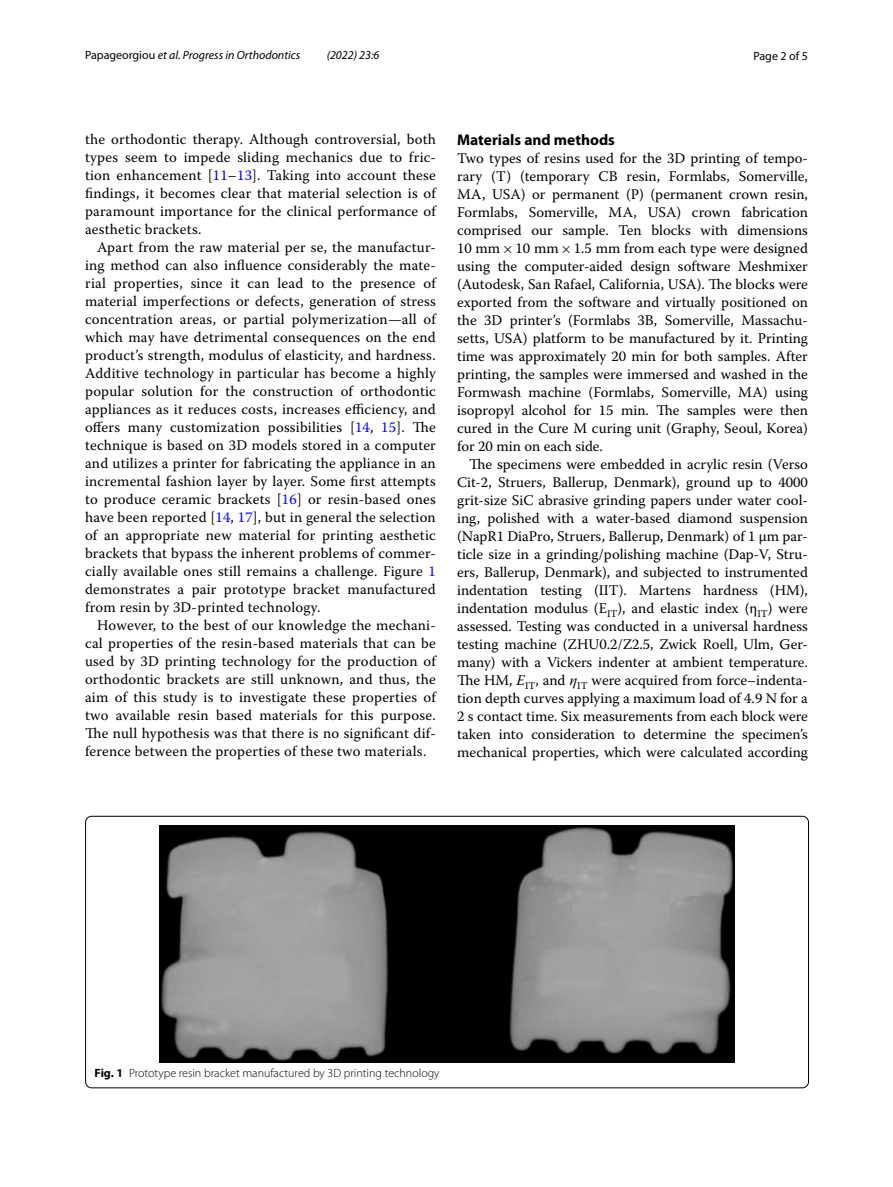
<style>
.page{position:relative;width:893px;height:1187px;background:#fff}
.page>*{position:absolute;margin:0;border:0;box-sizing:border-box;transform-origin:0 0}
.t1{font:700 15.45px "Myriad Pro";color:#000}
.t2{font:14.7px/18px "Warnock Pro";letter-spacing:.01em;color:#000;text-align:justify}
.t3{font:300 12px "Myriad Pro";color:#000}
.t4{font:italic 12px "Myriad Pro";color:#000}
.t5{font:12px "Myriad Pro";color:#000}
.s1{font-style:normal}
.s2{color:#00f}
.s3{font-family:"MTSY"}
.s4{font-style:italic}
.s5{font-weight:700}
</style>
<div class="page">
<img style="left:160px;top:825px;width:574px;height:237px">
<div style="left:85px;top:816px;width:724px;height:271px;border:1px solid #000;border-radius:6px"></div>
<p class="t4" style="left:85px;top:48px;width:217px"><span class="s1">Papageorgiou</span> et al. Progress in Orthodontics</p>
<p class="t4" style="left:327px;top:48px;width:54px">(2022) 23:6</p>
<p class="t5" style="left:753px;top:48px;width:56px">Page 2 of 5</p>
<p class="t2" style="left:85px;top:130px;width:352px">the orthodontic therapy. Although controversial, both types seem to impede sliding mechanics due to fric&shy;tion enhancement [<span class="s2">11</span>–<span class="s2">13</span>]. Taking into account these findings, it becomes clear that material selection is of paramount importance for the clinical performance of aesthetic brackets.</p>
<p class="t2" style="left:85px;top:238px;width:352px;text-indent:12px">Apart from the raw material per se, the manufactur&shy;ing method can also influence considerably the mate&shy;rial properties, since it can lead to the presence of material imperfections or defects, generation of stress concentration areas, or partial polymerization—all of which may have detrimental consequences on the end product’s strength, modulus of elasticity, and hardness.<br>Additive technology in particular has become a highly popular solution for the construction of orthodontic appliances as it reduces costs, increases efficiency, and offers many customization possibilities [<span class="s2">14</span>, <span class="s2">15</span>]. The technique is based on 3D models stored in a computer and utilizes a printer for fabricating the appliance in an incremental fashion layer by layer. Some first attempts to produce ceramic brackets [<span class="s2">16</span>] or resin-based ones have been reported [<span class="s2">14</span>, <span class="s2">17</span>], but in general the selection of an appropriate new material for printing aesthetic brackets that bypass the inherent problems of commer&shy;cially available ones still remains a challenge. Figure <span class="s2">1 </span>demonstrates a pair prototype bracket manufactured from resin by 3D-printed technology.</p>
<p class="t2" style="left:85px;top:616px;width:352px;text-indent:12px">However, to the best of our knowledge the mechani&shy;cal properties of the resin-based materials that can be used by 3D printing technology for the production of orthodontic brackets are still unknown, and thus, the aim of this study is to investigate these properties of two available resin based materials for this purpose.<br>The null hypothesis was that there is no significant dif&shy;ference between the properties of these two materials.</p>
<p class="t1" style="left:457px;top:129px;width:159px">Materials and methods</p>
<p class="t2" style="left:457px;top:148px;width:352px">Two types of resins used for the 3D printing of tempo&shy;rary (T) (temporary CB resin, Formlabs, Somerville, MA, USA) or permanent (P) (permanent crown resin, Formlabs, Somerville, MA, USA) crown fabrication comprised our sample. Ten blocks with dimensions 10 mm<span class="s3">×</span>10 mm<span class="s3">×</span>1.5 mm from each type were designed using the computer-aided design software Meshmixer (Autodesk, San Rafael, California, USA). The blocks were exported from the software and virtually positioned on the 3D printer’s (Formlabs 3B, Somerville, Massachu&shy;setts, USA) platform to be manufactured by it. Printing time was approximately 20 min for both samples. After printing, the samples were immersed and washed in the Formwash machine (Formlabs, Somerville, MA) using isopropyl alcohol for 15 min. The samples were then cured in the Cure M curing unit (Graphy, Seoul, Korea) for 20 min on each side.</p>
<p class="t2" style="left:457px;top:454px;width:352px;text-indent:12px">The specimens were embedded in acrylic resin (Verso Cit-2, Struers, Ballerup, Denmark), ground up to 4000 grit-size SiC abrasive grinding papers under water cool&shy;ing, polished with a water-based diamond suspension (NapR1 DiaPro, Struers, Ballerup, Denmark) of 1 µm par&shy;ticle size in a grinding/polishing machine (Dap-V, Stru&shy;ers, Ballerup, Denmark), and subjected to instrumented indentation testing (IIT). Martens hardness (HM), indentation modulus (E<sub>IT</sub>), and elastic index (η<sub>IT</sub>) were assessed. Testing was conducted in a universal hardness testing machine (ZHU0.2/Z2.5, Zwick Roell, Ulm, Ger&shy;many) with a Vickers indenter at ambient temperature.<br>The HM, <span class="s4">E</span><sub>IT</sub>, and <span class="s4">η</span><sub>IT</sub> were acquired from force–indenta&shy;tion depth curves applying a maximum load of 4.9 N for a 2 s contact time. Six measurements from each block were taken into consideration to determine the specimen’s mechanical properties, which were calculated according</p>
<p class="t3" style="left:95px;top:1066px;width:346px"><span class="s5">Fig. 1</span> Prototype resin bracket manufactured by 3D printing technology</p>
</div>
